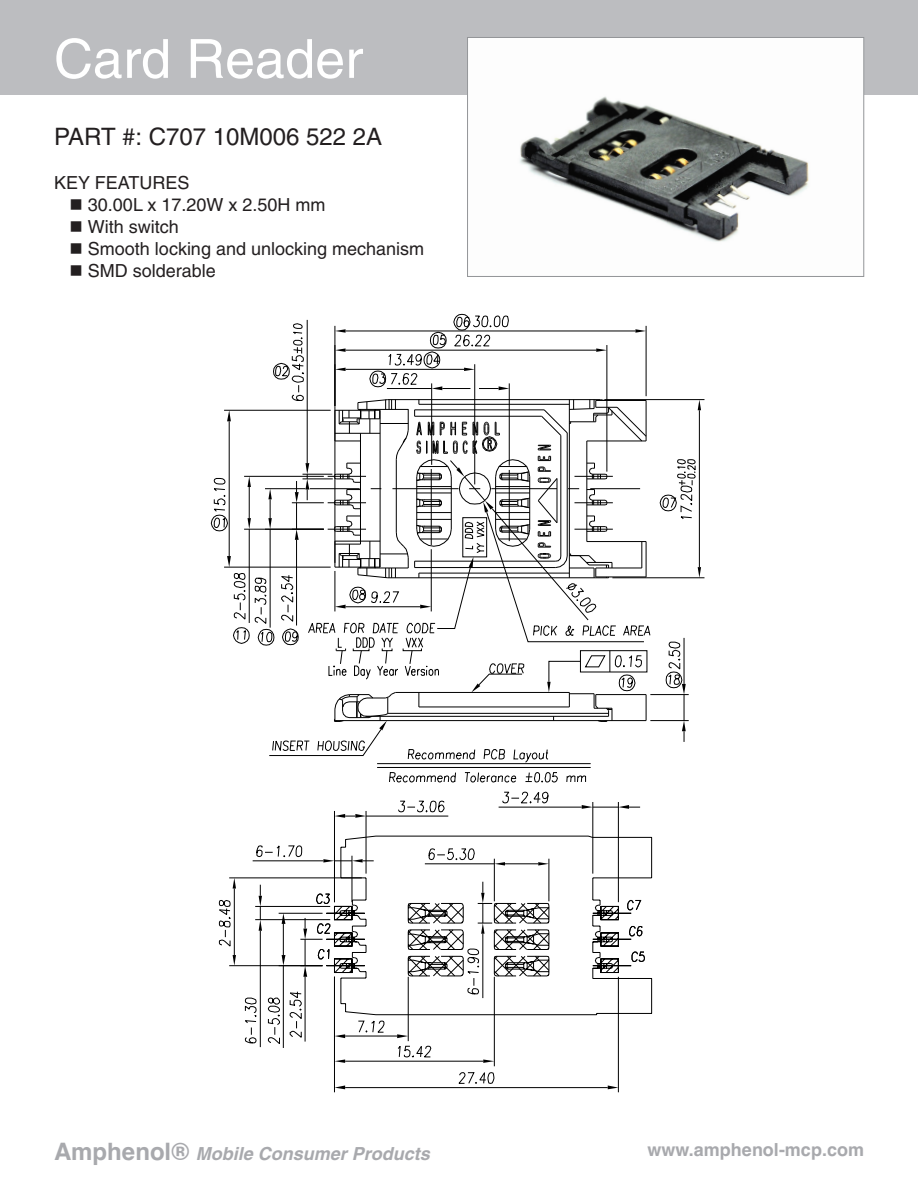
<style>
.page{position:relative;width:918px;height:1188px;background:#fff}
.page>*{position:absolute;margin:0;border:0;box-sizing:border-box;transform-origin:0 0}
.t1{font:54px "Helvetica";color:#fff}
.t2{font:24px "Helvetica";color:#231f20}
.t3{font:18px/22px "Helvetica";color:#231f20}
.t4{font:italic 700 18px "Helvetica";color:#a8a9ad}
.t5{font:700 18px "Helvetica";color:#a8a9ad}
.s1{font-style:normal;font-size:24px}
</style>
<div class="page">
<div style="left:0;top:0;width:918px;height:94px;background:#bcbdc0"></div>
<hr style="left:612px;top:578px;width:92px;height:1px;background:#000">
<hr style="left:604px;top:399px;width:100px;height:1px;background:#000">
<hr style="left:699px;top:410px;width:1px;height:157px;background:#000">
<svg style="left:698px;top:567px;width:3px;height:11px"></svg>
<svg style="left:698px;top:400px;width:3px;height:10px"></svg>
<hr style="left:650px;top:720px;width:39px;height:1px;background:#000">
<hr style="left:650px;top:694px;width:39px;height:1px;background:#000">
<hr style="left:684px;top:638px;width:1px;height:46px;background:#000">
<hr style="left:253px;top:861px;width:70px;height:1px;background:#000">
<svg style="left:256px;top:845px;width:46px;height:12px"></svg>
<hr style="left:255px;top:906px;width:75px;height:1px;background:#000">
<hr style="left:255px;top:919px;width:75px;height:1px;background:#000">
<hr style="left:260px;top:931px;width:1px;height:116px;background:#000">
<svg style="left:259px;top:885px;width:3px;height:46px"></svg>
<svg style="left:244px;top:998px;width:13px;height:45px"></svg>
<hr style="left:229px;top:965px;width:94px;height:1px;background:#000">
<hr style="left:229px;top:878px;width:133px;height:1px;background:#000">
<hr style="left:234px;top:889px;width:1px;height:66px;background:#000">
<svg style="left:233px;top:955px;width:3px;height:11px"></svg>
<svg style="left:233px;top:878px;width:3px;height:11px"></svg>
<svg style="left:219px;top:900px;width:12px;height:47px"></svg>
<hr style="left:593px;top:802px;width:1px;height:72px;background:#000">
<hr style="left:618px;top:802px;width:1px;height:100px;background:#000">
<hr style="left:499px;top:807px;width:83px;height:1px;background:#000">
<svg style="left:582px;top:805px;width:58px;height:4px"></svg>
<svg style="left:502px;top:792px;width:47px;height:11px"></svg>
<hr style="left:334px;top:811px;width:1px;height:91px;background:#000">
<hr style="left:366px;top:811px;width:1px;height:63px;background:#000">
<hr style="left:366px;top:816px;width:82px;height:1px;background:#000">
<svg style="left:335px;top:814px;width:31px;height:4px"></svg>
<svg style="left:398px;top:801px;width:47px;height:11px"></svg>
<hr style="left:377px;top:763px;width:214px;height:1px;background:#000">
<hr style="left:377px;top:767px;width:214px;height:1px;background:#000">
<svg style="left:389px;top:772px;width:67px;height:11px"></svg>
<svg style="left:465px;top:772px;width:51px;height:10px"></svg>
<svg style="left:525px;top:772px;width:33px;height:10px"></svg>
<svg style="left:567px;top:776px;width:19px;height:6px"></svg>
<svg style="left:316px;top:836px;width:336px;height:46px"></svg>
<svg style="left:660px;top:459px;width:36px;height:60px"></svg>
<svg style="left:211px;top:314px;width:439px;height:448px"></svg>
<svg style="left:666px;top:642px;width:20px;height:100px"></svg>
<svg style="left:268px;top:882px;width:385px;height:211px"></svg>
<img style="left:469px;top:39px;width:393px;height:203px">
<div style="left:467px;top:37px;width:397px;height:240px;border:1px solid #939598"></div>
<h1 class="t1" style="left:54px;top:28px;width:311px">Card Reader</h1>
<h2 class="t2" style="left:54px;top:122px;width:330px">PART #: C707 10M006 522 2A</h2>
<p class="t3" style="left:88px;top:171px;width:338px;text-indent:-34px">KEY FEATURES<br>30.00L x 17.20W x 2.50H mm<br>With switch<br>Smooth locking and unlocking mechanism<br>SMD solderable</p>
<p class="t4" style="left:54px;top:1143px;width:382px"><span class="s1">A m p h e n o l ®</span> Mobile ConsumerProducts</p>
<p class="t5" style="left:648px;top:1135px;width:218px">www.amphenol-mcp.com</p>
</div>
